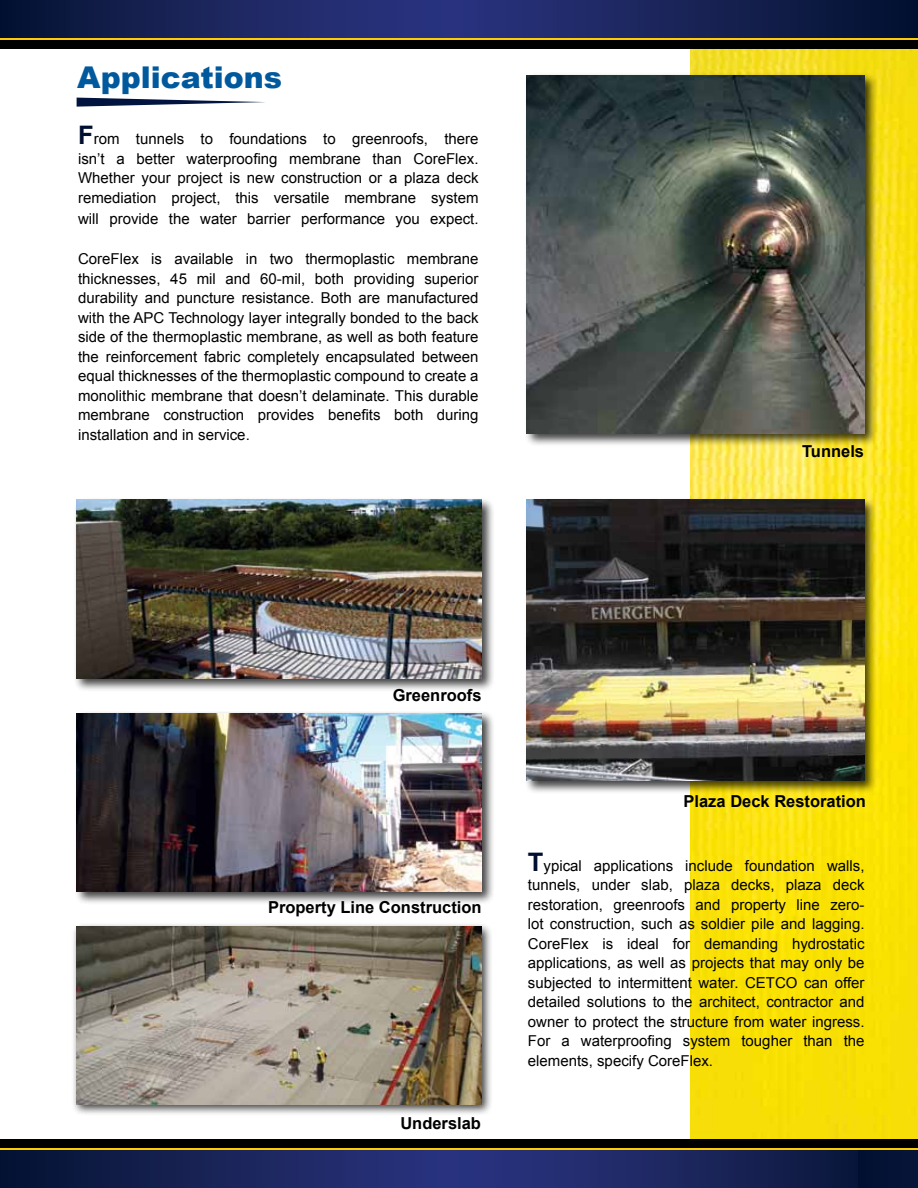
<style>
.page{position:relative;width:918px;height:1188px;background:#fff}
.page>*{position:absolute;margin:0;border:0;box-sizing:border-box;transform-origin:0 0}
.t1{font:900 30px "Arial";color:#00599d}
.t2{font:700 16.5px "Arial";color:#000}
.t3{font:15px/19.5px "Arial";color:#000;text-align:justify}
.s1{font-weight:700;font-size:25.5px;color:#000e2f}
</style>
<div class="page">
<img style="left:690px;top:48px;width:228px;height:1092px">
<div style="left:912px;top:0;width:6px;height:42px;background:#000e2f"></div>
<div style="left:912px;top:39px;width:6px;height:9px;background:#000"></div>
<svg style="left:0;top:1150px;width:858px;height:38px;background:#1a255c"></svg>
<div style="left:0;top:1140px;width:913px;height:9px;background:#000"></div>
<hr style="left:0;top:1148px;width:913px;height:2px;background:#ffcb05">
<svg style="left:0;top:0;width:912px;height:38px;background:#19245a"></svg>
<div style="left:0;top:39px;width:913px;height:9px;background:#000"></div>
<hr style="left:0;top:38px;width:913px;height:2px;background:#ffcb05">
<div style="left:524px;top:72px;width:354px;height:375px;background:#000;opacity:.75"></div>
<img style="left:527px;top:75px;width:337px;height:359px">
<div style="left:524px;top:497px;width:354px;height:297px;background:#000;opacity:.75"></div>
<img style="left:527px;top:500px;width:337px;height:281px">
<div style="left:72px;top:922px;width:421px;height:195px;background:#000;opacity:.75"></div>
<img style="left:77px;top:927px;width:405px;height:178px">
<svg style="left:77px;top:98px;width:188px;height:9px"></svg>
<div style="left:74px;top:711px;width:422px;height:195px;background:#000;opacity:.75"></div>
<img style="left:77px;top:713px;width:405px;height:179px">
<div style="left:858px;top:1146px;width:60px;height:42px;background:#041235"></div>
<div style="left:858px;top:1140px;width:60px;height:9px;background:#000"></div>
<hr style="left:858px;top:1148px;width:60px;height:2px;background:#ffcb05">
<div style="left:73px;top:497px;width:422px;height:195px;background:#000;opacity:.75"></div>
<img style="left:76px;top:500px;width:405px;height:178px">
<h1 class="t1" style="left:77px;top:55px;width:207px">Applications</h1>
<p class="t3" style="left:78px;top:129px;width:402px"><span class="s1">F</span>rom tunnels to foundations to greenroofs, there isn’t a better waterproofing membrane than CoreFlex.<br>Whether your project is new construction or a plaza deck remediation project, this versatile membrane system</p>
<p class="t3" style="left:78px;top:209px;width:402px">will provide the water barrier performance you expect.</p>
<p class="t3" style="left:78px;top:249px;width:402px">CoreFlex is available in two thermoplastic membrane thicknesses, 45 mil and 60-mil, both providing superior durability and puncture resistance. Both are manufactured with the APC Technology layer integrally bonded to the back side of the thermoplastic membrane, as well as both feature the reinforcement fabric completely encapsulated between equal thicknesses of the thermoplastic compound to create a monolithic membrane that doesn’t delaminate. This durable membrane construction provides benefits both during installation and in service.</p>
<p class="t2" style="left:802px;top:440px;width:64px">Tunnels</p>
<p class="t2" style="left:393px;top:684px;width:90px">Greenroofs</p>
<p class="t2" style="left:268px;top:897px;width:215px">Property Line Construction</p>
<p class="t2" style="left:400px;top:1112px;width:82px">Underslab</p>
<p class="t2" style="left:684px;top:790px;width:184px">Plaza Deck Restoration</p>
<p class="t3" style="left:528px;top:856px;width:338px"><span class="s1">T</span>ypical applications include foundation walls, tunnels, under slab, plaza decks, plaza deck restoration, greenroofs and property line zero&shy;lot construction, such as soldier pile and lagging.<br>CoreFlex is ideal for demanding hydrostatic applications, as well as projects that may only be subjected to intermittent water. CETCO can offer detailed solutions to the architect, contractor and owner to protect the structure from water ingress.<br>For a waterproofing system tougher than the elements, specify CoreFlex.</p>
</div>
